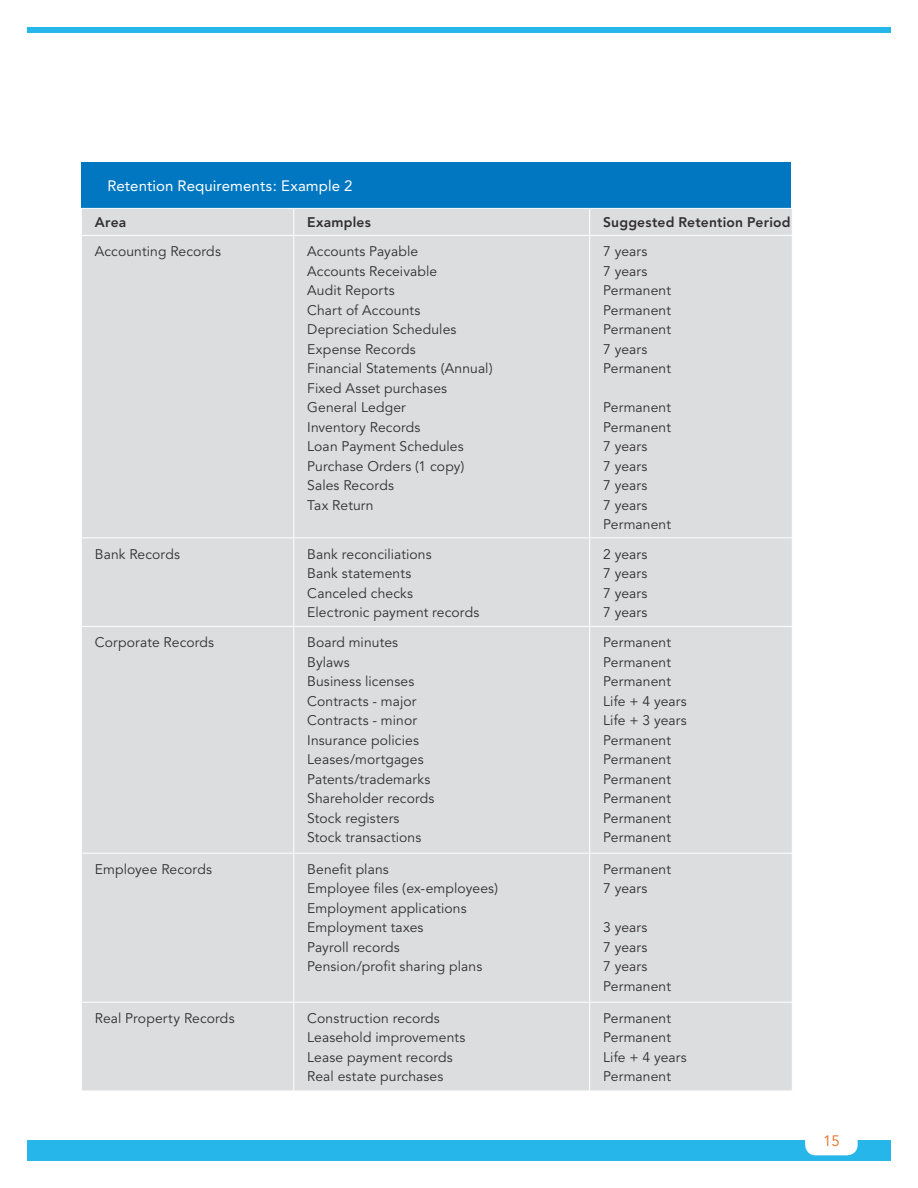
<style>
.page{position:relative;width:918px;height:1188px;background:#fff}
.page>*{position:absolute;margin:0;border:0;box-sizing:border-box;transform-origin:0 0}
.t1{font:15px "Avenir";letter-spacing:.005em;color:#fff}
.t2{font:15px "Avenir";color:#e4701e}
.t3{font:13.8px/19.5px "Avenir";letter-spacing:.01em;color:#312f30}
.t4{font:800 13.8px "Avenir";letter-spacing:.015em;color:#312f30}
</style>
<div class="page">
<div style="left:27px;top:1141px;width:864px;height:20px;background:#26b6ea"></div>
<div style="left:805px;top:1112px;width:53px;height:43px;background:#fff;border-radius:11px"></div>
<div style="left:27px;top:27px;width:864px;height:6px;background:#26b6ea"></div>
<div style="left:82px;top:162px;width:709px;height:46px;background:#0077c0"></div>
<div style="left:82px;top:209px;width:710px;height:882px;background:#dcdddf"></div>
<hr style="left:81px;top:235px;width:213px;height:1px;background:#fff">
<svg style="left:293px;top:209px;width:1px;height:26px"></svg>
<hr style="left:294px;top:235px;width:296px;height:1px;background:#fff">
<svg style="left:589px;top:209px;width:1px;height:26px"></svg>
<hr style="left:590px;top:235px;width:203px;height:1px;background:#fff">
<hr style="left:293px;top:236px;width:1px;height:301px;background:#fff">
<hr style="left:589px;top:236px;width:1px;height:301px;background:#fff">
<hr style="left:81px;top:537px;width:213px;height:1px;background:#fff">
<hr style="left:293px;top:538px;width:1px;height:88px;background:#fff">
<hr style="left:294px;top:537px;width:296px;height:1px;background:#fff">
<hr style="left:589px;top:538px;width:1px;height:88px;background:#fff">
<hr style="left:590px;top:537px;width:203px;height:1px;background:#fff">
<hr style="left:81px;top:626px;width:213px;height:1px;background:#fff">
<hr style="left:81px;top:853px;width:213px;height:1px;background:#fff">
<hr style="left:81px;top:1002px;width:213px;height:1px;background:#fff">
<hr style="left:293px;top:627px;width:1px;height:226px;background:#fff">
<hr style="left:293px;top:854px;width:1px;height:148px;background:#fff">
<hr style="left:293px;top:1003px;width:1px;height:88px;background:#fff">
<hr style="left:294px;top:626px;width:296px;height:1px;background:#fff">
<hr style="left:294px;top:853px;width:296px;height:1px;background:#fff">
<hr style="left:294px;top:1002px;width:296px;height:1px;background:#fff">
<hr style="left:589px;top:627px;width:1px;height:226px;background:#fff">
<hr style="left:589px;top:854px;width:1px;height:148px;background:#fff">
<hr style="left:589px;top:1003px;width:1px;height:88px;background:#fff">
<hr style="left:590px;top:626px;width:203px;height:1px;background:#fff">
<hr style="left:590px;top:853px;width:203px;height:1px;background:#fff">
<hr style="left:590px;top:1002px;width:203px;height:1px;background:#fff">
<p class="t1" style="left:108px;top:177px;width:247px">Retention Requirements: Example 2</p>
<p class="t4" style="left:95px;top:214px;width:33px">Area</p>
<p class="t4" style="left:307px;top:214px;width:65px">Examples</p>
<p class="t4" style="left:603px;top:214px;width:189px">Suggested Retention Period</p>
<p class="t3" style="left:95px;top:242px;width:128px">Accounting Records</p>
<p class="t3" style="left:307px;top:242px;width:187px">Accounts Payable<br>Accounts Receivable<br>Audit Reports<br>Chart of Accounts<br>Depreciation Schedules<br>Expense Records<br>Financial Statements (Annual)<br>Fixed Asset purchases<br>General Ledger<br>Inventory Records<br>Loan Payment Schedules<br>Purchase Orders (1 copy)<br>Sales Records<br>Tax Return</p>
<p class="t3" style="left:603px;top:242px;width:69px">7 years<br>7 years<br>Permanent<br>Permanent<br>Permanent<br>7 years<br>Permanent</p>
<p class="t3" style="left:603px;top:398px;width:69px">Permanent<br>Permanent<br>7 years<br>7 years<br>7 years<br>7 years<br>Permanent</p>
<p class="t3" style="left:95px;top:545px;width:87px">Bank Records</p>
<p class="t3" style="left:307px;top:545px;width:174px">Bank reconciliations<br>Bank statements<br>Canceled checks<br>Electronic payment records</p>
<p class="t3" style="left:603px;top:545px;width:46px;text-align:justify">2 years 7 years 7 years 7 years</p>
<p class="t3" style="left:95px;top:633px;width:121px">Corporate Records</p>
<p class="t3" style="left:307px;top:633px;width:129px">Board minutes<br>Bylaws<br>Business licenses<br>Contracts - major<br>Contracts - minor<br>Insurance policies<br>Leases/mortgages<br>Patents/trademarks<br>Shareholder records<br>Stock registers<br>Stock transactions</p>
<p class="t3" style="left:603px;top:633px;width:85px">Permanent<br>Permanent<br>Permanent<br>Life + 4 years<br>Life + 3 years<br>Permanent<br>Permanent<br>Permanent<br>Permanent<br>Permanent<br>Permanent</p>
<p class="t3" style="left:95px;top:860px;width:119px">Employee Records</p>
<p class="t3" style="left:307px;top:860px;width:193px">Benefit plans<br>Employee files (ex-employees)<br>Employment applications<br>Employment taxes<br>Payroll records<br>Pension/profit sharing plans</p>
<p class="t3" style="left:603px;top:860px;width:69px">Permanent<br>7 years</p>
<p class="t3" style="left:603px;top:918px;width:69px">3 years<br>7 years<br>7 years<br>Permanent</p>
<p class="t3" style="left:95px;top:1009px;width:141px">Real Property Records</p>
<p class="t3" style="left:307px;top:1009px;width:160px">Construction records<br>Leasehold improvements<br>Lease payment records<br>Real estate purchases</p>
<p class="t3" style="left:603px;top:1009px;width:85px">Permanent<br>Permanent<br>Life + 4 years<br>Permanent</p>
<p class="t2" style="left:823px;top:1133px;width:18px">15</p>
</div>
